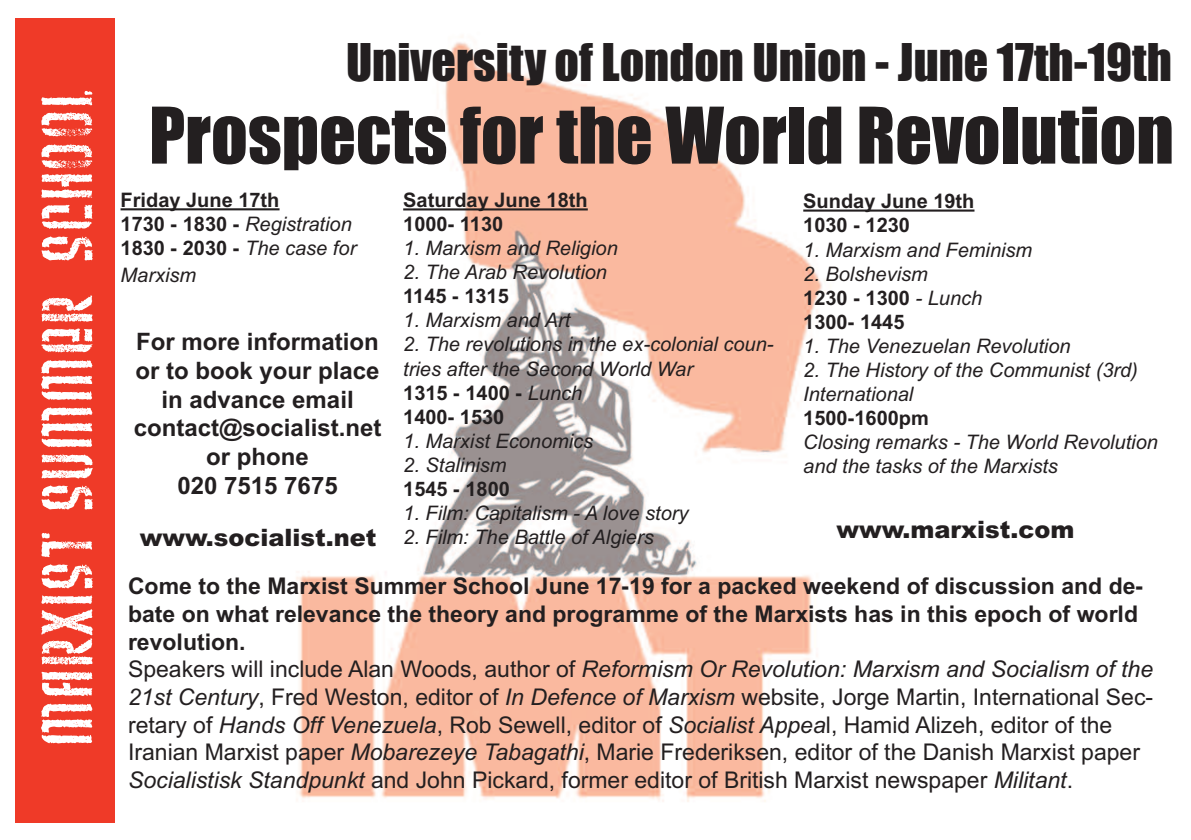
<style>
.page{position:relative;width:1191px;height:840px;background:#fff}
.page>*{position:absolute;margin:0;border:0;box-sizing:border-box;transform-origin:0 0}
.t1{font:72px "Impact";color:#231f20}
.t2{font:72px "Weltron Urban";color:#fff}
.t3{font:48px "Impact";color:#231f20}
.t4{font:700 24px/28.8px "Arial";color:#231f20;text-align:center}
.t5{font:900 24px "Arial";color:#231f20}
.t6{font:23px/27.6px "Arial";color:#231f20}
.t7{font:italic 20px/24px "Arial";color:#231f20}
.t8{font:700 20px/24px "Arial";color:#231f20}
.s1{font-weight:700;font-style:normal}
.s2{font-weight:400;font-style:italic}
.s3{font-weight:700}
.s4{font-style:italic}
</style>
<div class="page">
<img style="left:249px;top:36px;width:673px;height:766px">
<div style="left:15px;top:18px;width:99px;height:804px;background:#ef3a28"></div>
<hr style="left:121px;top:208px;width:158px;height:2px;background:#231f20">
<hr style="left:403px;top:208px;width:185px;height:2px;background:#231f20">
<hr style="left:803px;top:209px;width:171px;height:2px;background:#231f20">
<h1 class="t2" style="left:23px;top:750px;width:661px;rotate:-90deg">Marxist Summer School</h1>
<h2 class="t3" style="left:346px;top:36px;width:827px">University of London Union - June 17th-19th</h2>
<h1 class="t1" style="left:149px;top:96px;width:1026px">Prospects for the World Revolution</h1>
<p class="t8" style="left:403px;top:188px;width:186px">Saturday June 18th<br>1000- 1130</p>
<p class="t7" style="left:403px;top:236px;width:216px">1. Marxism and Religion</p>
<p class="t7" style="left:403px;top:260px;width:205px">2. The Arab Revolution</p>
<p class="t8" style="left:403px;top:284px;width:107px">1145 - 1315</p>
<p class="t7" style="left:403px;top:308px;width:169px">1. Marxism and Art</p>
<p class="t7" style="left:403px;top:332px;width:372px">2. The revolutions in the ex-colonial coun&shy;tries after the Second World War<br><span class="s1">1315 - 1400 -</span> Lunch<br><span class="s1">1400- 1530</span></p>
<p class="t7" style="left:403px;top:428px;width:192px">1. Marxist Economics</p>
<p class="t7" style="left:403px;top:452px;width:105px">2. Stalinism</p>
<p class="t8" style="left:403px;top:476px;width:108px">1545 - 1800</p>
<p class="t7" style="left:403px;top:500px;width:287px">1. Film: Capitalism - A love story</p>
<p class="t7" style="left:403px;top:524px;width:252px">2. Film: The Battle of Algiers</p>
<p class="t8" style="left:121px;top:188px;width:237px">Friday June 17th<br>1730 - 1830 - <span class="s2">Registration<br></span>1830 - 2030 - <span class="s2">The case for</span></p>
<p class="t7" style="left:121px;top:263px;width:77px">Marxism</p>
<p class="t8" style="left:803px;top:189px;width:173px">Sunday June 19th<br>1030 - 1230</p>
<p class="t7" style="left:803px;top:237px;width:230px">1. Marxism and Feminism</p>
<p class="t7" style="left:803px;top:261px;width:181px">2. Bolshevism<br><span class="s1">1230 - 1300</span> - Lunch<br><span class="s1">1300- 1445</span></p>
<p class="t7" style="left:803px;top:333px;width:269px">1. The Venezuelan Revolution</p>
<p class="t7" style="left:803px;top:357px;width:336px">2. The History of the Communist (3rd)<br>International</p>
<p class="t8" style="left:803px;top:405px;width:127px">1500-1600pm</p>
<p class="t7" style="left:803px;top:429px;width:356px">Closing remarks - The World Revolution and the tasks of the Marxists</p>
<p class="t4" style="left:134px;top:327px;width:249px">For more information or to book your place in advance email contact@socialist.net or phone<br>020 7515 7675</p>
<p class="t5" style="left:140px;top:523px;width:238px">www.socialist.net</p>
<p class="t5" style="left:836px;top:515px;width:239px">www.marxist.com</p>
<p class="t6" style="left:128px;top:572px;width:1026px"><span class="s3">Come to the Marxist Summer School June 17-19 for a packed weekend of discussion and de&shy;bate on what relevance the theory and programme of the Marxists has in this epoch of world revolution.<br></span>Speakers will include Alan Woods, author of <span class="s4">Reformism Or Revolution: Marxism and Socialism of the 21st Century</span>, Fred Weston, editor of <span class="s4">In Defence of Marxism</span> website, Jorge Martin, International Sec&shy;retary of <span class="s4">Hands Off Venezuela</span>, Rob Sewell, editor of <span class="s4">Socialist Appea</span>l, Hamid Alizeh, editor of the Iranian Marxist paper <span class="s4">Mobarezeye Tabagathi</span>, Marie Frederiksen, editor of the Danish Marxist paper <span class="s4">Socialistisk Standpunkt</span> and John Pickard, former editor of British Marxist newspaper <span class="s4">Militant</span>.</p>
</div>
